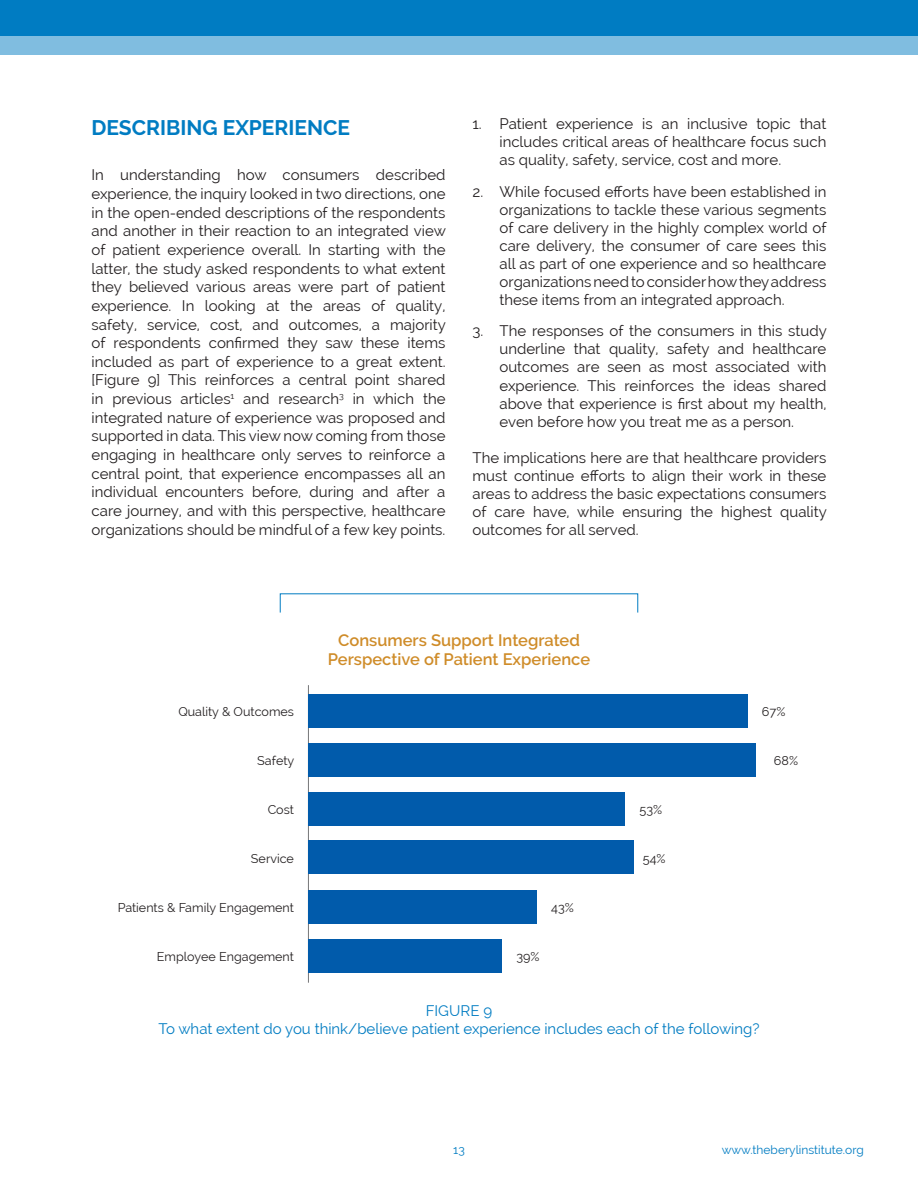
<style>
.page{position:relative;width:918px;height:1188px;background:#fff}
.page>*{position:absolute;margin:0;border:0;box-sizing:border-box;transform-origin:0 0}
.t1{font:700 21px "Raleway";color:#007cc2}
.t2{font:600 16.5px/19.8px "Raleway";color:#cf8c29;text-align:center}
.t3{font:15px/18.6px "Raleway";color:#231f20;text-align:justify}
.t4{font:15px/18px "Raleway";color:#007cc2;text-align:center}
.t5{font:12.6px "Raleway";color:#231f20}
.t6{font:12px "Raleway";color:#007cc2}
</style>
<div class="page">
<svg style="left:0;top:0;width:918px;height:54px;background:#2a91cc"></svg>
<hr style="left:308px;top:685px;width:1px;height:298px;background:#757679">
<div style="left:308px;top:694px;width:440px;height:33px;background:#015bab"></div>
<div style="left:308px;top:743px;width:448px;height:34px;background:#015bab"></div>
<div style="left:308px;top:792px;width:317px;height:34px;background:#015bab"></div>
<div style="left:308px;top:841px;width:326px;height:33px;background:#015bab"></div>
<div style="left:308px;top:890px;width:229px;height:33px;background:#015bab"></div>
<div style="left:308px;top:939px;width:194px;height:33px;background:#015bab"></div>
<h1 class="t1" style="left:92px;top:115px;width:260px">DESCRIBING EXPERIENCE</h1>
<p class="t3" style="left:92px;top:166px;width:356px">In understanding how consumers described experience, the inquiry looked in two directions, one in the open-ended descriptions of the respondents and another in their reaction to an integrated view of patient experience overall. In starting with the latter, the study asked respondents to what extent they believed various areas were part of patient experience. In looking at the areas of quality, safety, service, cost, and outcomes, a majority of respondents confirmed they saw these items included as part of experience to a great extent. [Figure 9] This reinforces a central point shared in previous articles<sup>1</sup> and research<sup>3</sup> in which the integrated nature of experience was proposed and supported in data. This view now coming from those engaging in healthcare only serves to reinforce a central point, that experience encompasses all an individual encounters before, during and after a care journey, and with this perspective, healthcare organizations should be mindful of a few key points.</p>
<p class="t3" style="left:500px;top:115px;width:328px;line-height:18px;text-indent:-27px">1. Patient experience is an inclusive topic that includes critical areas of healthcare focus such as quality, safety, service, cost and more.</p>
<p class="t3" style="left:500px;top:182px;width:329px;line-height:18px;text-indent:-27px">2. While focused efforts have been established in organizations to tackle these various segments of care delivery in the highly complex world of care delivery, the consumer of care sees this all as part of one experience and so healthcare organizations need to consider how they address these items from an integrated approach.</p>
<p class="t3" style="left:500px;top:322px;width:329px;line-height:18px;text-indent:-27px">3. The responses of the consumers in this study underline that quality, safety and healthcare outcomes are seen as most associated with experience. This reinforces the ideas shared above that experience is first about my health, even before how you treat me as a person.</p>
<p class="t3" style="left:473px;top:448px;width:356px;line-height:18px">The implications here are that healthcare providers must continue efforts to align their work in these areas to address the basic expectations consumers of care have, while ensuring the highest quality outcomes for all served.</p>
<p class="t2" style="left:328px;top:630px;width:264px">Consumers Support Integrated<br>Perspective of Patient Experience</p>
<p class="t5" style="left:178px;top:704px;width:117px">Quality &amp; Outcomes</p>
<p class="t5" style="left:762px;top:704px;width:25px">67%</p>
<p class="t5" style="left:257px;top:754px;width:39px">Safety</p>
<p class="t5" style="left:774px;top:754px;width:26px">68%</p>
<p class="t5" style="left:268px;top:803px;width:28px">Cost</p>
<p class="t5" style="left:640px;top:803px;width:24px">53%</p>
<p class="t5" style="left:251px;top:851px;width:45px">Service</p>
<p class="t5" style="left:643px;top:851px;width:24px">54%</p>
<p class="t5" style="left:118px;top:900px;width:178px">Patients &amp; Family Engagement</p>
<p class="t5" style="left:551px;top:900px;width:24px">43%</p>
<p class="t5" style="left:157px;top:949px;width:139px">Employee Engagement</p>
<p class="t5" style="left:516px;top:949px;width:25px">39%</p>
<p class="t4" style="left:158px;top:1002px;width:603px">FIGURE 9<br>To what extent do you think/believe patient experience includes each of the following?</p>
<p class="t6" style="left:453px;top:1143px;width:13px">13</p>
<p class="t6" style="left:722px;top:1143px;width:144px">www.theberylinstitute.org</p>
</div>
